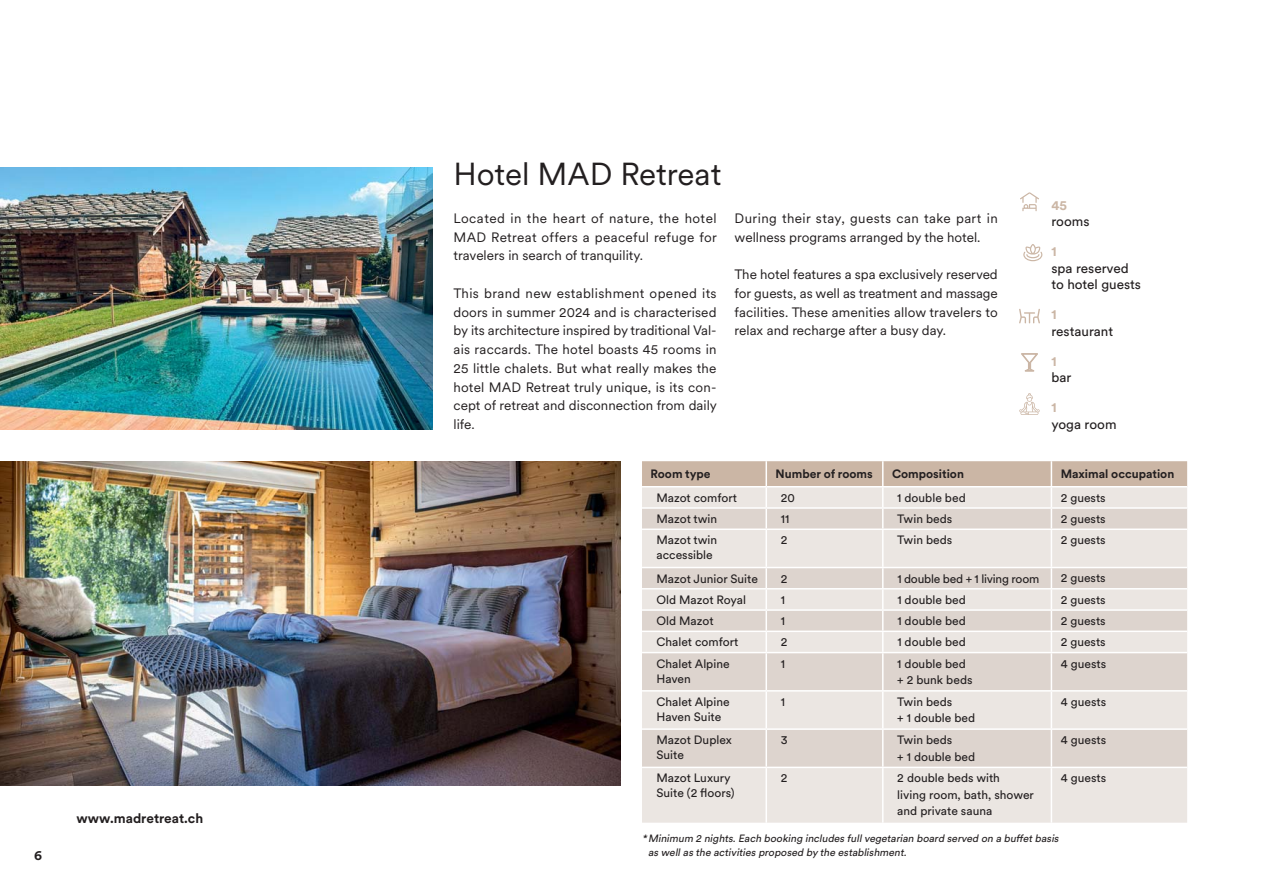
<style>
.page{position:relative;width:1263px;height:893px;background:#fff}
.page>*{position:absolute;margin:0;border:0;box-sizing:border-box;transform-origin:0 0}
.t1{font:31.5px "Circular XX";color:#231f20}
.t2{font:13.5px/18.8px "Circular XX";color:#231f20;text-align:justify}
.t3{font:13.5px/16.5px "Circular XX";color:#231f20}
.t4{font:700 13.5px "Circular XX";color:#231f20}
.t5{font:700 13.5px "Circular XX";color:#cbb6a5}
.t6{font:12px/15px "Circular XX";color:#231f20}
.t7{font:700 12px "Circular XX";color:#231f20}
.t8{font:12px "Circular XX";letter-spacing:-.02em;color:#231f20}
.t9{font:italic 10.5px/13.5px "Circular XX";color:#231f20}
</style>
<div class="page">
<div style="left:642px;top:768px;width:545px;height:55px;background:#ebe6e2"></div>
<svg style="left:642px;top:530px;width:545px;height:237px;background:#e4ddd8"></svg>
<hr style="left:642px;top:567px;width:124px;height:1px;background:#fff">
<hr style="left:766px;top:567px;width:421px;height:1px;background:#fff">
<svg style="left:642px;top:461px;width:545px;height:67px;background:#dcd0c7"></svg>
<hr style="left:765px;top:530px;width:2px;height:37px;background:#fff">
<hr style="left:882px;top:530px;width:1px;height:37px;background:#fff">
<hr style="left:1051px;top:530px;width:1px;height:37px;background:#fff">
<hr style="left:765px;top:568px;width:2px;height:20px;background:#fff">
<hr style="left:765px;top:589px;width:2px;height:20px;background:#fff">
<hr style="left:765px;top:611px;width:2px;height:20px;background:#fff">
<hr style="left:765px;top:632px;width:2px;height:20px;background:#fff">
<svg style="left:882px;top:568px;width:1px;height:84px"></svg>
<svg style="left:1051px;top:568px;width:1px;height:84px"></svg>
<hr style="left:765px;top:653px;width:2px;height:37px;background:#fff">
<hr style="left:882px;top:653px;width:1px;height:37px;background:#fff">
<hr style="left:1051px;top:653px;width:1px;height:37px;background:#fff">
<hr style="left:765px;top:692px;width:2px;height:36px;background:#fff">
<hr style="left:882px;top:692px;width:1px;height:36px;background:#fff">
<hr style="left:1051px;top:692px;width:1px;height:36px;background:#fff">
<hr style="left:765px;top:730px;width:2px;height:37px;background:#fff">
<hr style="left:882px;top:730px;width:1px;height:37px;background:#fff">
<hr style="left:1051px;top:730px;width:1px;height:37px;background:#fff">
<hr style="left:765px;top:768px;width:2px;height:55px;background:#fff">
<hr style="left:882px;top:768px;width:1px;height:55px;background:#fff">
<hr style="left:1051px;top:768px;width:1px;height:55px;background:#fff">
<hr style="left:642px;top:588px;width:124px;height:1px;background:#fff">
<hr style="left:766px;top:588px;width:421px;height:1px;background:#fff">
<hr style="left:642px;top:609px;width:124px;height:2px;background:#fff">
<hr style="left:766px;top:609px;width:421px;height:2px;background:#fff">
<hr style="left:642px;top:631px;width:124px;height:1px;background:#fff">
<hr style="left:766px;top:631px;width:421px;height:1px;background:#fff">
<hr style="left:642px;top:652px;width:124px;height:1px;background:#fff">
<hr style="left:766px;top:652px;width:421px;height:1px;background:#fff">
<hr style="left:642px;top:690px;width:124px;height:2px;background:#fff">
<hr style="left:766px;top:690px;width:421px;height:2px;background:#fff">
<hr style="left:642px;top:728px;width:124px;height:2px;background:#fff">
<hr style="left:766px;top:728px;width:421px;height:2px;background:#fff">
<svg style="left:1019px;top:393px;width:21px;height:22px"></svg>
<svg style="left:1019px;top:309px;width:21px;height:14px"></svg>
<svg style="left:1020px;top:192px;width:19px;height:19px"></svg>
<svg style="left:1021px;top:353px;width:17px;height:19px"></svg>
<svg style="left:1023px;top:244px;width:19px;height:17px"></svg>
<img style="left:0;top:167px;width:432px;height:262px">
<img style="left:0;top:461px;width:621px;height:324px">
<p class="t4" style="left:34px;top:851px;width:10px">6</p>
<p class="t4" style="left:77px;top:813px;width:128px">www.madretreat.ch</p>
<h1 class="t1" style="left:454px;top:163px;width:269px">Hotel MAD Retreat</h1>
<p class="t2" style="left:453px;top:210px;width:265px">Located in the heart of nature, the hotel MAD Retreat offers a peaceful refuge for travelers in search of tranquility.</p>
<p class="t2" style="left:453px;top:285px;width:265px">This brand new establishment opened its doors in summer 2024 and is characterised by its architecture inspired by traditional Val&shy;ais raccards. The hotel boasts 45 rooms in 25 little chalets. But what really makes the hotel MAD Retreat truly unique, is its con&shy;cept of retreat and disconnection from daily life.</p>
<p class="t2" style="left:735px;top:210px;width:265px">During their stay, guests can take part in wellness programs arranged by the hotel.</p>
<p class="t2" style="left:735px;top:267px;width:265px">The hotel features a spa exclusively reserved for guests, as well as treatment and massage facilities. These amenities allow travelers to relax and recharge after a busy day.</p>
<p class="t5" style="left:1051px;top:200px;width:17px">45</p>
<p class="t3" style="left:1051px;top:215px;width:40px">rooms</p>
<p class="t5" style="left:1051px;top:247px;width:7px">1</p>
<p class="t3" style="left:1051px;top:261px;width:91px">spa reserved to hotel guests</p>
<p class="t5" style="left:1051px;top:310px;width:7px">1</p>
<p class="t3" style="left:1051px;top:324px;width:63px">restaurant</p>
<p class="t5" style="left:1051px;top:356px;width:7px">1</p>
<p class="t3" style="left:1051px;top:371px;width:21px">bar</p>
<p class="t5" style="left:1051px;top:402px;width:7px">1</p>
<p class="t3" style="left:1051px;top:417px;width:67px">yoga room</p>
<p class="t7" style="left:650px;top:470px;width:62px">Room type</p>
<p class="t7" style="left:775px;top:470px;width:99px">Number of rooms</p>
<p class="t7" style="left:892px;top:470px;width:73px">Composition</p>
<p class="t7" style="left:1061px;top:470px;width:115px">Maximal occupation</p>
<p class="t6" style="left:656px;top:492px;width:82px">Mazot comfort</p>
<p class="t6" style="left:781px;top:492px;width:16px">20</p>
<p class="t6" style="left:897px;top:492px;width:70px">1 double bed</p>
<p class="t6" style="left:1061px;top:492px;width:47px">2 guests</p>
<p class="t6" style="left:656px;top:513px;width:62px">Mazot twin</p>
<p class="t6" style="left:781px;top:513px;width:10px">11</p>
<p class="t6" style="left:897px;top:513px;width:56px">Twin beds</p>
<p class="t6" style="left:1061px;top:513px;width:47px">2 guests</p>
<p class="t6" style="left:656px;top:534px;width:62px">Mazot twin accessible</p>
<p class="t6" style="left:781px;top:534px;width:8px">2</p>
<p class="t6" style="left:897px;top:534px;width:56px">Twin beds</p>
<p class="t6" style="left:1061px;top:534px;width:47px">2 guests</p>
<p class="t6" style="left:656px;top:572px;width:103px">Mazot Junior Suite</p>
<p class="t6" style="left:781px;top:572px;width:8px">2</p>
<p class="t8" style="left:897px;top:574px;width:143px">1 double bed + 1 living room</p>
<p class="t6" style="left:1061px;top:572px;width:47px">2 guests</p>
<p class="t6" style="left:656px;top:593px;width:91px">Old Mazot Royal</p>
<p class="t6" style="left:781px;top:593px;width:6px">1</p>
<p class="t6" style="left:897px;top:593px;width:70px">1 double bed</p>
<p class="t6" style="left:1061px;top:593px;width:47px">2 guests</p>
<p class="t6" style="left:656px;top:615px;width:59px">Old Mazot</p>
<p class="t6" style="left:781px;top:615px;width:6px">1</p>
<p class="t6" style="left:897px;top:615px;width:70px">1 double bed</p>
<p class="t6" style="left:1061px;top:615px;width:47px">2 guests</p>
<p class="t6" style="left:656px;top:636px;width:83px">Chalet comfort</p>
<p class="t6" style="left:781px;top:636px;width:8px">2</p>
<p class="t6" style="left:897px;top:636px;width:70px">1 double bed</p>
<p class="t6" style="left:1061px;top:636px;width:47px">2 guests</p>
<p class="t6" style="left:656px;top:657px;width:75px">Chalet Alpine<br>Haven</p>
<p class="t6" style="left:781px;top:657px;width:6px">1</p>
<p class="t6" style="left:897px;top:657px;width:77px;line-height:16.5px">1 double bed + 2 bunk beds</p>
<p class="t6" style="left:1061px;top:657px;width:47px">4 guests</p>
<p class="t6" style="left:656px;top:696px;width:75px">Chalet Alpine<br>Haven Suite</p>
<p class="t6" style="left:781px;top:696px;width:6px">1</p>
<p class="t6" style="left:897px;top:695px;width:79px;line-height:16.5px">Twin beds<br>+ 1 double bed</p>
<p class="t6" style="left:1061px;top:695px;width:47px">4 guests</p>
<p class="t6" style="left:656px;top:734px;width:77px">Mazot Duplex<br>Suite</p>
<p class="t6" style="left:781px;top:734px;width:8px">3</p>
<p class="t6" style="left:897px;top:733px;width:79px;line-height:16.5px">Twin beds<br>+ 1 double bed</p>
<p class="t6" style="left:1061px;top:734px;width:47px">4 guests</p>
<p class="t6" style="left:656px;top:772px;width:79px">Mazot Luxury<br>Suite (2 floors)</p>
<p class="t6" style="left:781px;top:772px;width:8px">2</p>
<p class="t6" style="left:897px;top:771px;width:138px;line-height:16.5px">2 double beds with<br>living room, bath, shower and private sauna</p>
<p class="t6" style="left:1061px;top:772px;width:47px">4 guests</p>
<p class="t9" style="left:648px;top:833px;width:414px;text-indent:-6px">* Minimum 2 nights. Each booking includes full vegetarian board served on a buffet basis as well as the activities proposed by the establishment.</p>
</div>
